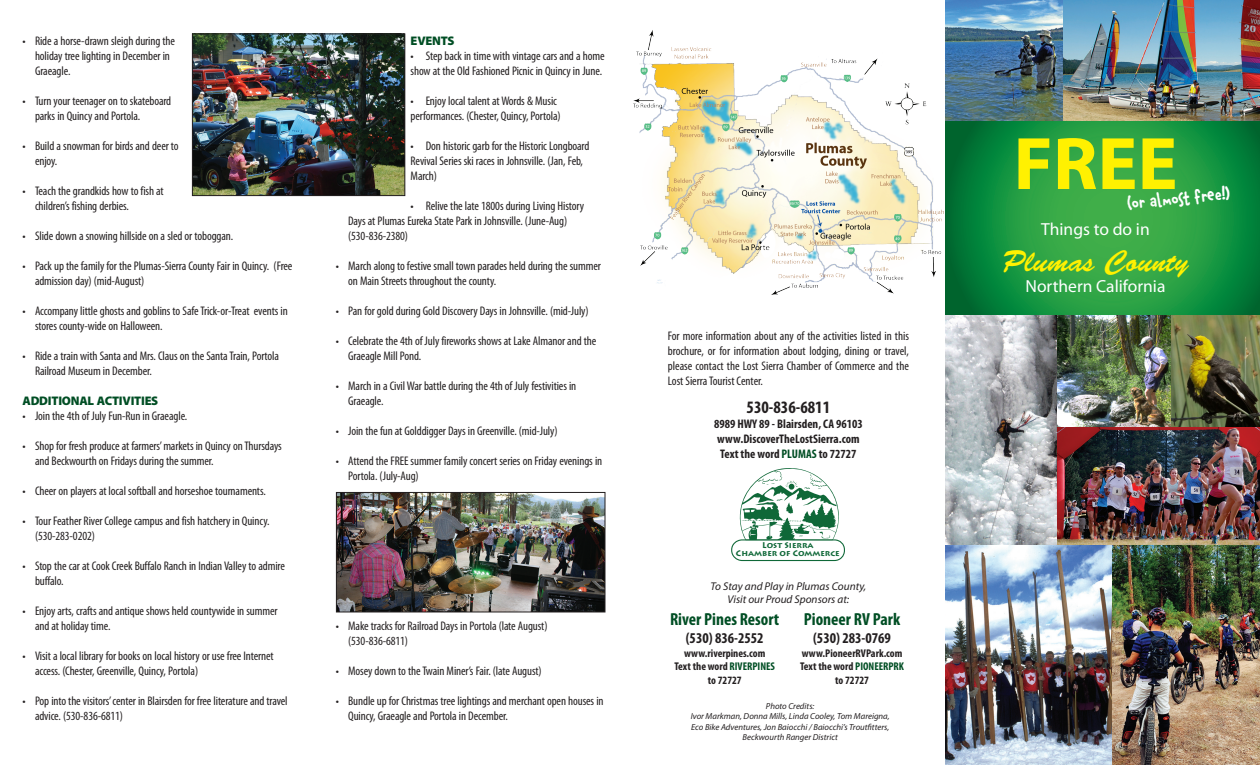
<style>
.page{position:relative;width:1260px;height:765px;background:#fff}
.page>*{position:absolute;margin:0;border:0;box-sizing:border-box;transform-origin:0 0}
.t1{font:700 75px "Myriad Pro";color:#fff101}
.t2{font:30px "Brush Script Std";color:#fff101}
.t3{font:17.5px "Myriad Pro";color:#fff}
.t4{font:700 condensed 17.5px "Myriad Pro";color:#004e24}
.t5{font:700 17.5px "Chauncy Pro";color:#fff}
.t6{font:700 condensed 17.5px "Myriad Pro";color:#231f20}
.t7{font:700 condensed 15px "Myriad Pro";color:#231f20}
.t8{font:condensed 12.5px/15px "Myriad Pro";letter-spacing:-.01em;color:#231f20}
.t9{font:700 condensed 12.5px "Myriad Pro";color:#231f20}
.subhead{font:900 12.5px "Myriad Pro";letter-spacing:-.02em;color:#004e24}
.t10{font:700 condensed 11.25px "Myriad Pro";color:#231f20}
.t11{font:italic 11.25px "Myriad Pro";color:#231f20}
.t12{font:italic 8.75px "Myriad Pro";color:#231f20}
.t13{font:700 8.25px/7.6px "Lithos Pro";color:#0f6838;text-align:center}
.s1{color:#004e24}
</style>
<div class="page">
<img style="left:945px;top:0;width:119px;height:122px">
<img style="left:1064px;top:0;width:196px;height:122px">
<img style="left:945px;top:315px;width:113px;height:230px">
<img style="left:1058px;top:315px;width:114px;height:113px">
<img style="left:1172px;top:315px;width:88px;height:113px">
<img style="left:1058px;top:428px;width:202px;height:117px">
<svg style="left:953px;top:122px;width:307px;height:193px;background:#1f9841"></svg>
<img style="left:945px;top:545px;width:167px;height:220px">
<img style="left:1112px;top:545px;width:148px;height:220px">
<img style="left:633px;top:19px;width:320px;height:298px">
<svg style="left:739px;top:468px;width:100px;height:71px"></svg>
<div style="left:731px;top:539px;width:114px;height:22px;border:1px solid #0f6838;border-radius:10px"></div>
<img style="left:338px;top:494px;width:265px;height:116px">
<div style="left:336px;top:492px;width:269px;height:120px;border:1px solid #231f20"></div>
<img style="left:194px;top:36px;width:209px;height:158px">
<div style="left:192px;top:34px;width:213px;height:162px;border:1px solid #231f20"></div>
<p class="t8" style="left:35px;top:33px;width:142px;text-indent:-12px">• Ride a horse-drawn sleigh during the holiday tree lighting in December in<br>Graeagle.</p>
<p class="t8" style="left:35px;top:93px;width:138px;text-indent:-12px">• Turn your teenager on to skateboard parks in Quincy and Portola.</p>
<p class="t8" style="left:35px;top:138px;width:145px;text-indent:-12px">• Build a snowman for birds and deer to enjoy.</p>
<p class="t8" style="left:35px;top:183px;width:130px;text-indent:-12px">• Teach the grandkids how to fish at children’s fishing derbies.</p>
<p class="t8" style="left:22px;top:228px;width:212px">• Slide down a snowing hillside on a sled or toboggan.</p>
<p class="t8" style="left:35px;top:258px;width:259px;text-indent:-12px">• Pack up the family for the Plumas-Sierra County Fair in Quincy. (Free admission day) (mid-August)</p>
<p class="t8" style="left:35px;top:303px;width:254px;text-indent:-12px">• Accompany little ghosts and goblins to Safe Trick-or-Treat events in stores county-wide on Halloween.</p>
<p class="t8" style="left:35px;top:348px;width:246px;text-indent:-12px">• Ride a train with Santa and Mrs. Claus on the Santa Train, Portola<br>Railroad Museum in December.</p>
<p class="subhead" style="left:22px;top:392px;width:137px">ADDITIONAL ACTIVITIES</p>
<p class="t8" style="left:22px;top:408px;width:166px">• Join the 4th of July Fun-Run in Graeagle.</p>
<p class="t8" style="left:35px;top:438px;width:248px;text-indent:-12px">• Shop for fresh produce at farmers’ markets in Quincy on Thursdays and Beckwourth on Fridays during the summer.</p>
<p class="t8" style="left:22px;top:483px;width:245px">• Cheer on players at local softball and horseshoe tournaments.</p>
<p class="t8" style="left:35px;top:513px;width:236px;text-indent:-12px">• Tour Feather River College campus and fish hatchery in Quincy. (530-283-0202)</p>
<p class="t8" style="left:35px;top:558px;width:251px;text-indent:-12px">• Stop the car at Cook Creek Buffalo Ranch in Indian Valley to admire buffalo.</p>
<p class="t8" style="left:35px;top:603px;width:244px;text-indent:-12px">• Enjoy arts, crafts and antique shows held countywide in summer and at holiday time.</p>
<p class="t8" style="left:35px;top:648px;width:240px;text-indent:-12px">• Visit a local library for books on local history or use free Internet access. (Chester, Greenville, Quincy, Portola)</p>
<p class="t8" style="left:35px;top:693px;width:254px;text-indent:-12px">• Pop into the visitors’ center in Blairsden for free literature and travel advice. (530-836-6811)</p>
<p class="subhead" style="left:411px;top:32px;width:45px">EVENTS</p>
<p class="t8" style="left:411px;top:48px;width:195px">• Step back in time with vintage cars and a home show at the Old Fashioned Picnic in Quincy in June.</p>
<p class="t8" style="left:411px;top:93px;width:151px">• Enjoy local talent at Words &amp; Music performances. (Chester, Quincy, Portola)</p>
<p class="t8" style="left:411px;top:138px;width:180px">• Don historic garb for the Historic Longboard<br>Revival Series ski races in Johnsville. (Jan, Feb,<br>March)</p>
<p class="t8" style="left:348px;top:198px;width:237px;text-indent:62px">• Relive the late 1800s during Living History<br>Days at Plumas Eureka State Park in Johnsville. (June-Aug) (530-836-2380)</p>
<p class="t8" style="left:348px;top:258px;width:254px;text-indent:-12px">• March along to festive small town parades held during the summer on Main Streets throughout the county.</p>
<p class="t8" style="left:336px;top:303px;width:254px">• Pan for gold during Gold Discovery Days in Johnsville. (mid-July)</p>
<p class="t8" style="left:348px;top:333px;width:250px;text-indent:-12px">• Celebrate the 4th of July fireworks shows at Lake Almanor and the<br>Graeagle Mill Pond.</p>
<p class="t8" style="left:348px;top:378px;width:230px;text-indent:-12px">• March in a Civil War battle during the 4th of July festivities in<br>Graeagle.</p>
<p class="t8" style="left:336px;top:423px;width:223px">• Join the fun at Golddigger Days in Greenville. (mid-July)</p>
<p class="t8" style="left:348px;top:453px;width:256px;text-indent:-12px">• Attend the FREE summer family concert series on Friday evenings in<br>Portola. (July-Aug)</p>
<p class="t8" style="left:348px;top:618px;width:201px;text-indent:-12px">• Make tracks for Railroad Days in Portola (late August) (530-836-6811)</p>
<p class="t8" style="left:336px;top:663px;width:208px">• Mosey down to the Twain Miner’s Fair. (late August)</p>
<p class="t8" style="left:348px;top:693px;width:257px;text-indent:-12px">• Bundle up for Christmas tree lightings and merchant open houses in<br>Quincy, Graeagle and Portola in December.</p>
<p class="t8" style="left:668px;top:328px;width:243px;text-align:justify">For more information about any of the activities listed in this brochure, or for information about lodging, dining or travel, please contact the Lost Sierra Chamber of Commerce and the Lost Sierra Tourist Center.</p>
<p class="t6" style="left:747px;top:396px;width:85px">530-836-6811</p>
<p class="t9" style="left:714px;top:416px;width:150px">8989 HWY 89 - Blairsden, CA 96103</p>
<p class="t9" style="left:717px;top:431px;width:144px">www.DiscoverTheLostSierra.com</p>
<p class="t9" style="left:720px;top:446px;width:138px">Text the word <span class="s1">PLUMAS</span> to 72727</p>
<p class="t13" style="left:736px;top:542px;width:105px">Lost Sierra<br>Chamber of Commerce</p>
<p class="t11" style="left:711px;top:579px;width:157px">To Stay and Play in Plumas County,</p>
<p class="t11" style="left:727px;top:593px;width:123px">Visit our Proud Sponsors at:</p>
<p class="t4" style="left:670px;top:609px;width:111px">River Pines Resort</p>
<p class="t7" style="left:686px;top:629px;width:79px">(530) 836-2552</p>
<p class="t10" style="left:684px;top:646px;width:83px">www.riverpines.com</p>
<p class="t10" style="left:674px;top:660px;width:102px">Text the word <span class="s1">RIVERPINES</span></p>
<p class="t10" style="left:708px;top:673px;width:36px">to 72727</p>
<p class="t4" style="left:804px;top:609px;width:98px">Pioneer RV Park</p>
<p class="t7" style="left:813px;top:629px;width:79px">(530) 283-0769</p>
<p class="t10" style="left:802px;top:646px;width:102px">www.PioneerRVPark.com</p>
<p class="t10" style="left:800px;top:660px;width:106px">Text the word <span class="s1">PIONEERPRK</span></p>
<p class="t10" style="left:835px;top:673px;width:36px">to 72727</p>
<p class="t12" style="left:766px;top:700px;width:50px">Photo Credits:</p>
<p class="t12" style="left:691px;top:711px;width:201px">Ivor Markman, Donna Mills, Linda Cooley, Tom Mareigna,</p>
<p class="t12" style="left:691px;top:721px;width:199px">Eco Bike Adventures, Jon Baiocchi / Baiocchi’s Troutfitters,</p>
<p class="t12" style="left:743px;top:732px;width:97px">Beckwourth Ranger District</p>
<p class="t1" style="left:1013px;top:115px;width:166px">FREE</p>
<p class="t3" style="left:1041px;top:219px;width:110px">Things to do in</p>
<p class="t2" style="left:1003px;top:245px;width:187px">Plumas County</p>
<p class="t3" style="left:1026px;top:276px;width:141px">Northern California</p>
<p class="t5" style="left:1126px;top:194px;width:105px;rotate:-6deg">(or almost free!)</p>
</div>
